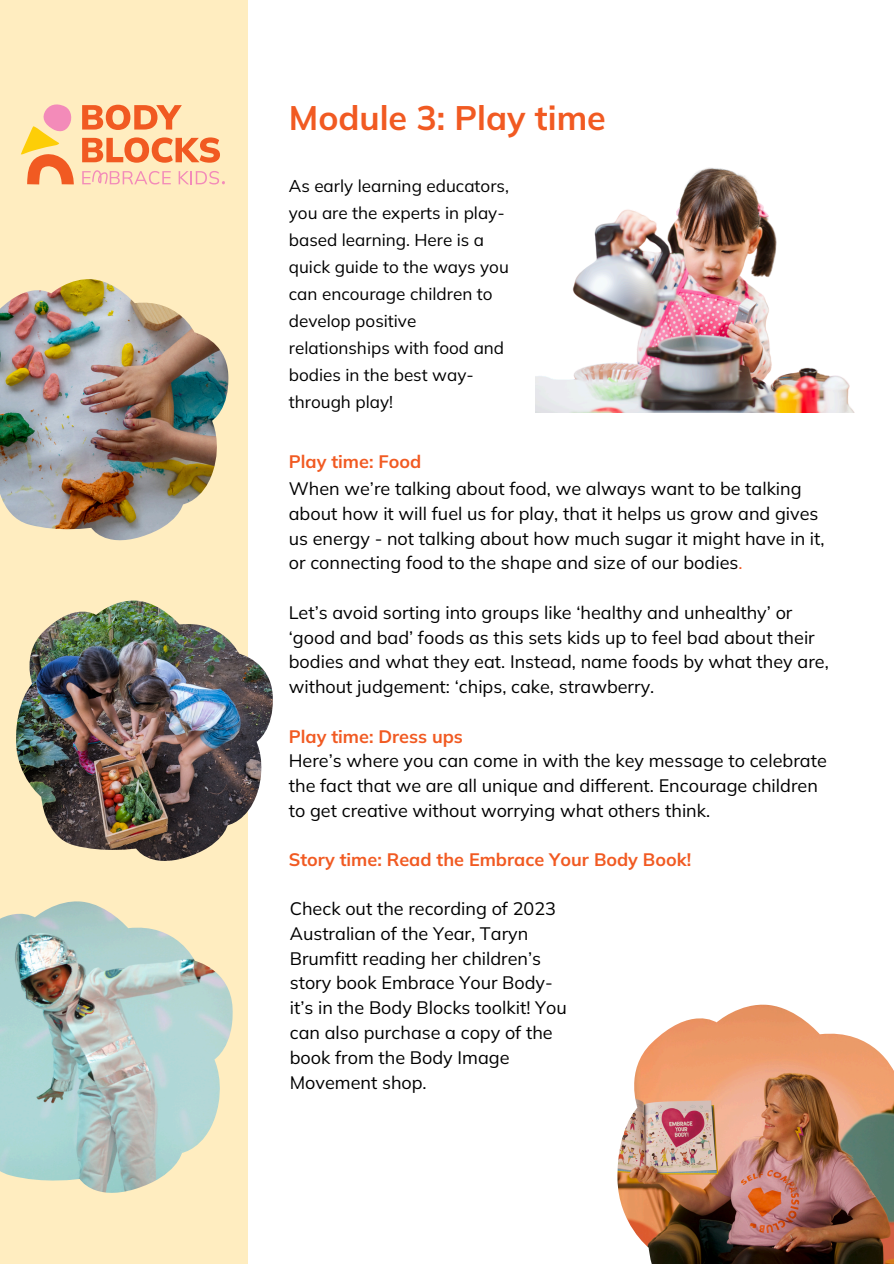
<style>
.page{position:relative;width:894px;height:1264px;background:#fff}
.page>*{position:absolute;margin:0;border:0;box-sizing:border-box;transform-origin:0 0}
.t1{font:700 33.9px "Mulish";color:#f15a22}
.t2{font:18px/24.8px "Mulish";color:#000}
.t3{font:700 18px "Mulish";color:#f15a22}
.t4{font:17.1px/27px "Mulish";color:#000}
.s1{color:#f15a22}
</style>
<div class="page">
<div style="left:0;top:0;width:247px;height:1263px;background:#ffedc0"></div>
<img style="left:535px;top:167px;width:319px;height:245px">
<img style="left:16px;top:600px;width:257px;height:261px">
<img style="left:0;top:279px;width:229px;height:261px">
<img style="left:0;top:901px;width:232px;height:291px">
<img style="left:617px;top:1004px;width:276px;height:259px">
<svg style="left:21px;top:104px;width:53px;height:80px"></svg>
<svg style="left:82px;top:105px;width:100px;height:25px"></svg>
<svg style="left:82px;top:137px;width:138px;height:26px"></svg>
<svg style="left:82px;top:170px;width:89px;height:14px"></svg>
<svg style="left:178px;top:171px;width:47px;height:13px"></svg>
<p class="t1" style="left:289px;top:96px;width:318px">Module 3: Play time</p>
<p class="t4" style="left:289px;top:172px;width:221px">As early learning educators, you are the experts in play&shy;based learning. Here is a quick guide to the ways you can encourage children to develop positive relationships with food and bodies in the best way&shy;through play!</p>
<p class="t3" style="left:289px;top:450px;width:134px">Play time: Food</p>
<p class="t2" style="left:289px;top:476px;width:537px">When we’re talking about food, we always want to be talking about how it will fuel us for play, that it helps us grow and gives us energy - not talking about how much sugar it might have in it, or connecting food to the shape and size of our bodies<span class="s1">.</span></p>
<p class="t2" style="left:289px;top:599px;width:541px">Let’s avoid sorting into groups like ‘healthy and unhealthy’ or ‘good and bad’ foods as this sets kids up to feel bad about their bodies and what they eat. Instead, name foods by what they are, without judgement: ‘chips, cake, strawberry.</p>
<h1 class="t3" style="left:289px;top:724px;width:176px">Play time: Dress ups</h1>
<p class="t2" style="left:289px;top:748px;width:539px">Here’s where you can come in with the key message to celebrate the fact that we are all unique and different. Encourage children to get creative without worrying what others think.</p>
<p class="t3" style="left:289px;top:848px;width:403px">Story time: Read the Embrace Your Body Book!</p>
<p class="t2" style="left:290px;top:896px;width:278px">Check out the recording of 2023<br>Australian of the Year, Taryn<br>Brumfitt reading her children’s story book Embrace Your Body&shy;it’s in the Body Blocks toolkit! You can also purchase a copy of the book from the Body Image<br>Movement shop.</p>
</div>
